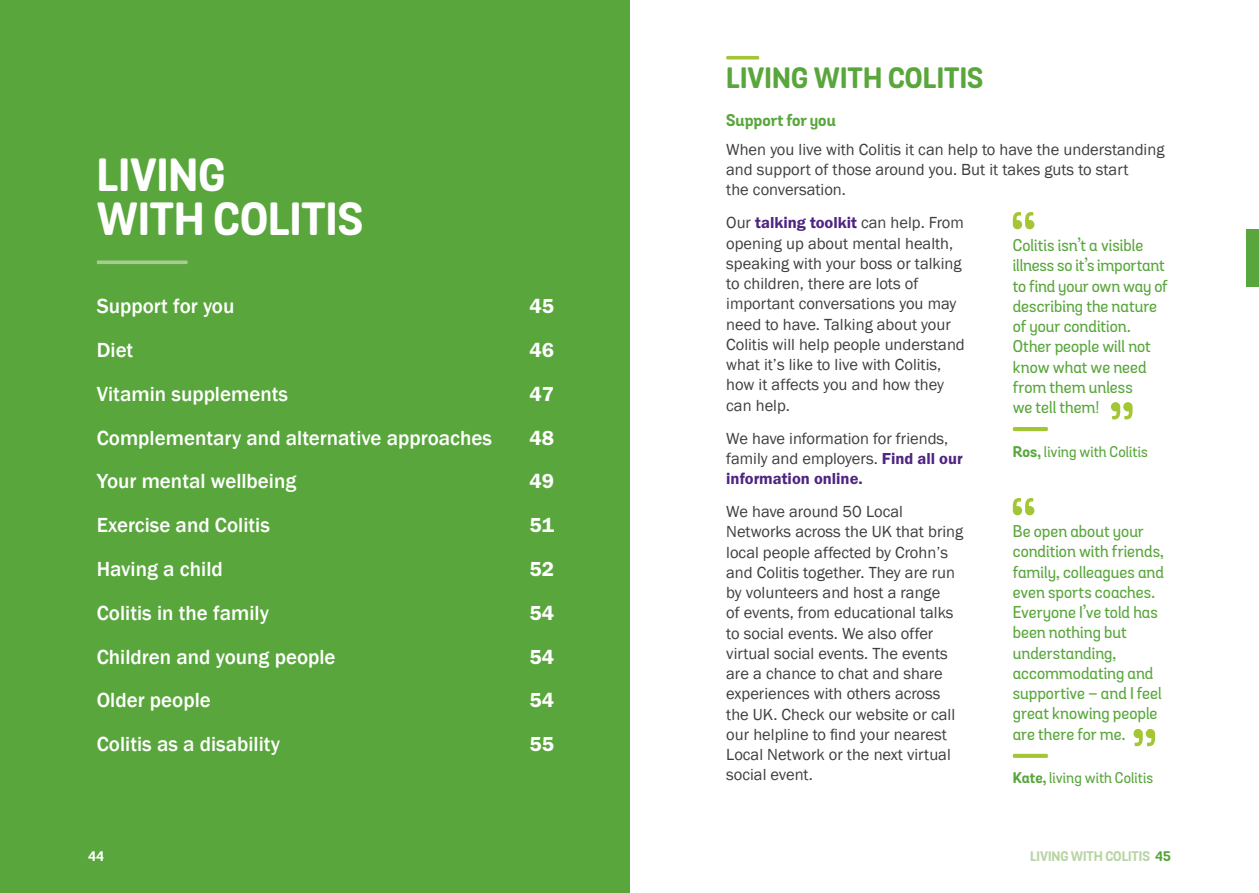
<style>
.page{position:relative;width:1259px;height:893px;background:#fff}
.page>*{position:absolute;margin:0;border:0;box-sizing:border-box;transform-origin:0 0}
.t1{font:700 45px/43.5px "Grota Sans Alt Rounded";letter-spacing:.005em;color:#fff}
.t2{font:700 28.5px "Grota Sans Alt Rounded";letter-spacing:.005em;color:#59a63c}
.t3{font:500 21px "Franklin Gothic";color:#fff}
.t4{font:21px "Franklin Gothic URW Dem";color:#fff}
.t5{font:16.5px/20.2px "Franklin Gothic";color:#3e3e3f}
.t6{font:500 16.5px/20.2px "Grota Sans Alt Rounded";color:#59a63c}
.t7{font:700 16.5px "Grota Sans Alt Rounded";color:#59a63c}
.t8{font:500 15px "Grota Sans Alt Rounded";letter-spacing:.005em;color:#59a63c}
.t9{font:700 13.5px "Grota Sans Alt Rounded";color:#b9d5a6}
.t10{font:700 13.5px "Grota Sans Alt Rounded";color:#fff}
.s1{font-family:"Franklin Gothic URW Dem";color:#4e2582}
.s2{font-weight:700}
.s3{color:#59a63c}
</style>
<div class="page">
<div style="left:0;top:0;width:629px;height:893px;background:#59a63c"></div>
<svg style="left:97px;top:260px;width:91px;height:4px"></svg>
<svg style="left:1012px;top:212px;width:22px;height:17px"></svg>
<svg style="left:1111px;top:402px;width:21px;height:17px"></svg>
<hr style="left:1012px;top:427px;width:36px;height:4px;background:#a4c634">
<svg style="left:1133px;top:729px;width:22px;height:17px"></svg>
<svg style="left:1012px;top:498px;width:22px;height:17px"></svg>
<svg style="left:1012px;top:754px;width:36px;height:4px"></svg>
<svg style="left:726px;top:56px;width:33px;height:4px"></svg>
<div style="left:1246px;top:229px;width:13px;height:58px;background:#59a63c"></div>
<p class="t1" style="left:97px;top:156px;width:268px">LIVING<br>WITH COLITIS</p>
<p class="t3" style="left:97px;top:293px;width:139px">Support for you</p>
<p class="t4" style="left:529px;top:293px;width:26px">45</p>
<p class="t3" style="left:97px;top:337px;width:38px">Diet</p>
<p class="t4" style="left:529px;top:337px;width:26px">46</p>
<p class="t3" style="left:97px;top:381px;width:193px">Vitamin supplements</p>
<p class="t4" style="left:529px;top:381px;width:26px">47</p>
<p class="t3" style="left:97px;top:425px;width:397px">Complementary and alternative approaches</p>
<p class="t4" style="left:529px;top:425px;width:26px">48</p>
<p class="t3" style="left:97px;top:468px;width:201px">Your mental wellbeing</p>
<p class="t4" style="left:529px;top:469px;width:26px">49</p>
<p class="t3" style="left:97px;top:512px;width:175px">Exercise and Colitis</p>
<p class="t4" style="left:529px;top:512px;width:26px">51</p>
<p class="t3" style="left:97px;top:556px;width:128px">Having a child</p>
<p class="t4" style="left:529px;top:556px;width:26px">52</p>
<p class="t3" style="left:97px;top:600px;width:174px">Colitis in the family</p>
<p class="t4" style="left:529px;top:600px;width:26px">54</p>
<p class="t3" style="left:97px;top:643px;width:240px">Children and young people</p>
<p class="t4" style="left:529px;top:644px;width:26px">54</p>
<p class="t3" style="left:97px;top:687px;width:116px">Older people</p>
<p class="t4" style="left:529px;top:687px;width:26px">54</p>
<p class="t3" style="left:97px;top:731px;width:185px">Colitis as a disability</p>
<p class="t4" style="left:529px;top:731px;width:26px">55</p>
<p class="t2" style="left:726px;top:61px;width:259px">LIVING WITH COLITIS</p>
<p class="t7" style="left:726px;top:110px;width:111px">Support for you</p>
<p class="t5" style="left:726px;top:140px;width:440px">When you live with Colitis it can help to have the understanding and support of those around you. But it takes guts to start<br>the conversation.</p>
<p class="t5" style="left:726px;top:213px;width:240px">Our <span class="s1">talking toolkit</span> can help. From opening up about mental health, speaking with your boss or talking to children, there are lots of important conversations you may need to have. Talking about your<br>Colitis will help people understand what it’s like to live with Colitis, how it affects you and how they can help.</p>
<p class="t5" style="left:726px;top:428px;width:238px">We have information for friends, family and employers. <span class="s1">Find all our information online.</span></p>
<p class="t5" style="left:726px;top:502px;width:238px">We have around 50 Local<br>Networks across the UK that bring local people affected by Crohn’s and Colitis together. They are run by volunteers and host a range<br>of events, from educational talks to social events. We also offer virtual social events. The events are a chance to chat and share experiences with others across the UK. Check our website or call our helpline to find your nearest<br>Local Network or the next virtual social event.</p>
<p class="t6" style="left:1012px;top:236px;width:156px">Colitis isn’t a visible illness so it’s important to find your own way of describing the nature of your condition.<br>Other people will not know what we need from them unless<br>we tell them!</p>
<p class="t8" style="left:1012px;top:442px;width:137px"><span class="s2">Ros,</span> living with Colitis</p>
<p class="t6" style="left:1012px;top:522px;width:153px">Be open about your condition with friends, family, colleagues and even sports coaches.<br>Everyone I’ve told has been nothing but understanding, accommodating and supportive – and I feel great knowing people are there for me.</p>
<p class="t8" style="left:1012px;top:769px;width:142px"><span class="s2">Kate,</span> living with Colitis</p>
<p class="t10" style="left:88px;top:847px;width:17px">44</p>
<p class="t9" style="left:1030px;top:847px;width:142px">LIVING WITH COLITIS <span class="s3">45</span></p>
</div>
